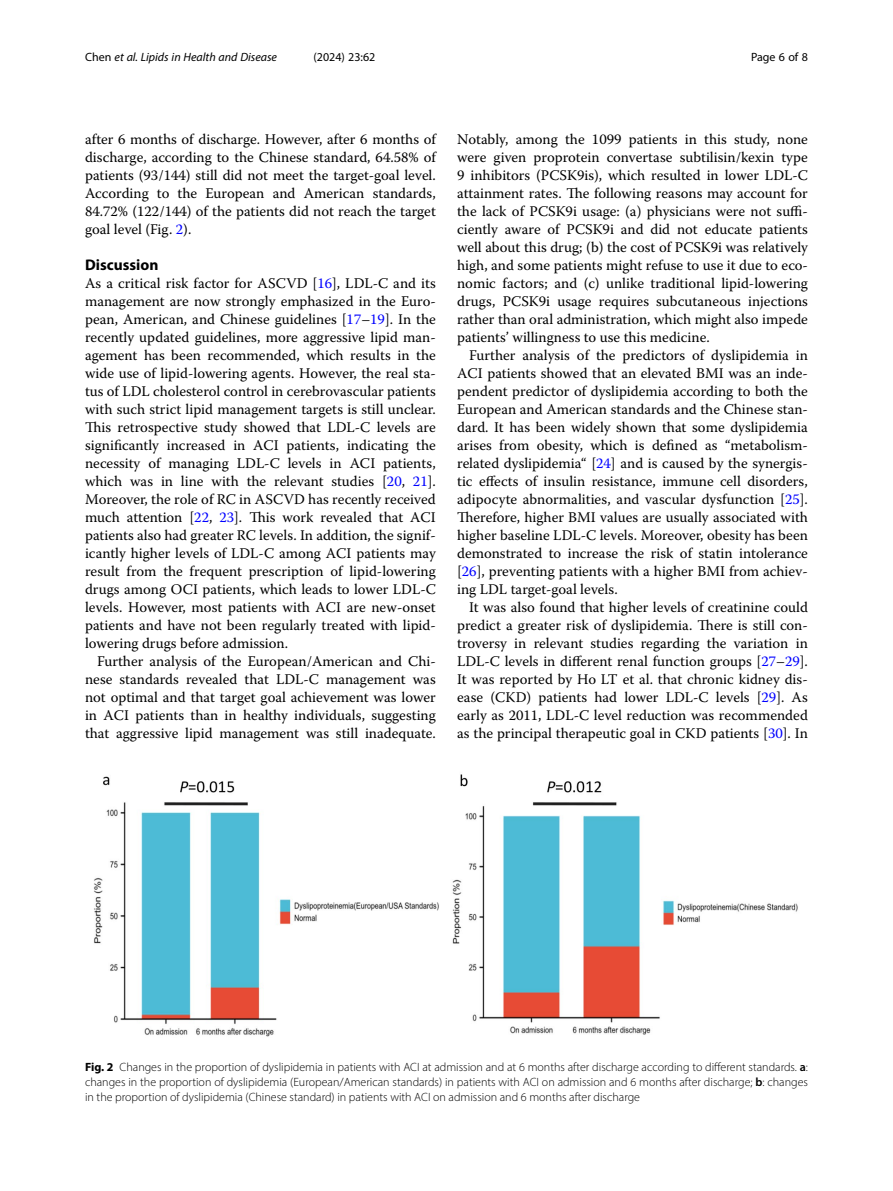
<style>
.page{position:relative;width:893px;height:1191px;background:#fff}
.page>*{position:absolute;margin:0;border:0;box-sizing:border-box;transform-origin:0 0}
.Head_1{font:700 15.45px "Myriad Pro";color:#000}
.Body_Text_Indent{font:14.7px/18px "Warnock Pro";color:#000;text-align:justify}
.Body_Text{font:14.7px/18px "Warnock Pro";color:#000;text-align:justify}
.Figure_Caption{font:300 12px/15px "Myriad Pro";color:#000;text-align:justify}
.t1{font:italic 12px "Myriad Pro";color:#000}
.t2{font:12px "Myriad Pro";color:#000}
.s1{font-style:normal}
.s2{color:#00f}
.s3{font-weight:700}
.s4{font-weight:600}
</style>
<div class="page">
<img style="left:94px;top:774px;width:704px;height:263px">
<p class="t1" style="left:85px;top:50px;width:194px"><span class="s1">Chen</span> et al. Lipids in Health and Disease</p>
<p class="t2" style="left:313px;top:50px;width:63px">(2024) 23:62</p>
<p class="t2" style="left:751px;top:50px;width:58px">Page 6 of 8</p>
<p class="Body_Text" style="left:85px;top:130px;width:352px">after 6 months of discharge. However, after 6 months of discharge, according to the Chinese standard, 64.58% of patients (93/144) still did not meet the target-goal level.<br>According to the European and American standards, 84.72% (122/144) of the patients did not reach the target goal level (Fig. <span class="s2">2</span>).</p>
<p class="Head_1" style="left:85px;top:255px;width:75px">Discussion</p>
<p class="Body_Text" style="left:85px;top:274px;width:352px">As a critical risk factor for ASCVD [<span class="s2">16</span>], LDL-C and its management are now strongly emphasized in the Euro&shy;pean, American, and Chinese guidelines [<span class="s2">17</span>–<span class="s2">19</span>]. In the recently updated guidelines, more aggressive lipid man&shy;agement has been recommended, which results in the wide use of lipid-lowering agents. However, the real sta&shy;tus of LDL cholesterol control in cerebrovascular patients with such strict lipid management targets is still unclear.<br>This retrospective study showed that LDL-C levels are significantly increased in ACI patients, indicating the necessity of managing LDL-C levels in ACI patients, which was in line with the relevant studies [<span class="s2">20</span>, <span class="s2">21</span>].<br>Moreover, the role of RC in ASCVD has recently received much attention [<span class="s2">22</span>, <span class="s2">23</span>]. This work revealed that ACI patients also had greater RC levels. In addition, the signif&shy;icantly higher levels of LDL-C among ACI patients may result from the frequent prescription of lipid-lowering drugs among OCI patients, which leads to lower LDL-C levels. However, most patients with ACI are new-onset patients and have not been regularly treated with lipid&shy;lowering drugs before admission.</p>
<p class="Body_Text_Indent" style="left:85px;top:652px;width:352px;text-indent:12px">Further analysis of the European/American and Chi&shy;nese standards revealed that LDL-C management was not optimal and that target goal achievement was lower in ACI patients than in healthy individuals, suggesting that aggressive lipid management was still inadequate.</p>
<p class="Body_Text_Indent" style="left:457px;top:130px;width:352px">Notably, among the 1099 patients in this study, none were given proprotein convertase subtilisin/kexin type 9 inhibitors (PCSK9is), which resulted in lower LDL-C attainment rates. The following reasons may account for the lack of PCSK9i usage: (a) physicians were not suffi&shy;ciently aware of PCSK9i and did not educate patients well about this drug; (b) the cost of PCSK9i was relatively high, and some patients might refuse to use it due to eco&shy;nomic factors; and (c) unlike traditional lipid-lowering drugs, PCSK9i usage requires subcutaneous injections rather than oral administration, which might also impede patients’ willingness to use this medicine.</p>
<p class="Body_Text_Indent" style="left:457px;top:346px;width:352px;text-indent:12px">Further analysis of the predictors of dyslipidemia in ACI patients showed that an elevated BMI was an inde&shy;pendent predictor of dyslipidemia according to both the European and American standards and the Chinese stan&shy;dard. It has been widely shown that some dyslipidemia arises from obesity, which is defined as “metabolism&shy;related dyslipidemia“ [<span class="s2">24</span>] and is caused by the synergis&shy;tic effects of insulin resistance, immune cell disorders, adipocyte abnormalities, and vascular dysfunction [<span class="s2">25</span>].<br>Therefore, higher BMI values are usually associated with higher baseline LDL-C levels. Moreover, obesity has been demonstrated to increase the risk of statin intolerance [<span class="s2">26</span>], preventing patients with a higher BMI from achiev&shy;ing LDL target-goal levels.</p>
<p class="Body_Text_Indent" style="left:457px;top:598px;width:352px;text-indent:12px">It was also found that higher levels of creatinine could predict a greater risk of dyslipidemia. There is still con&shy;troversy in relevant studies regarding the variation in LDL-C levels in different renal function groups [<span class="s2">27</span>–<span class="s2">29</span>].<br>It was reported by Ho LT et al. that chronic kidney dis&shy;ease (CKD) patients had lower LDL-C levels [<span class="s2">29</span>]. As early as 2011, LDL-C level reduction was recommended as the principal therapeutic goal in CKD patients [<span class="s2">30</span>]. In</p>
<p class="Figure_Caption" style="left:85px;top:1059px;width:724px"><span class="s3">Fig. 2</span> Changes in the proportion of dyslipidemia in patients with ACI at admission and at 6 months after discharge according to different standards. <span class="s4">a</span>: changes in the proportion of dyslipidemia (European/American standards) in patients with ACI on admission and 6 months after discharge; <span class="s4">b</span>: changes in the proportion of dyslipidemia (Chinese standard) in patients with ACI on admission and 6 months after discharge</p>
</div>
